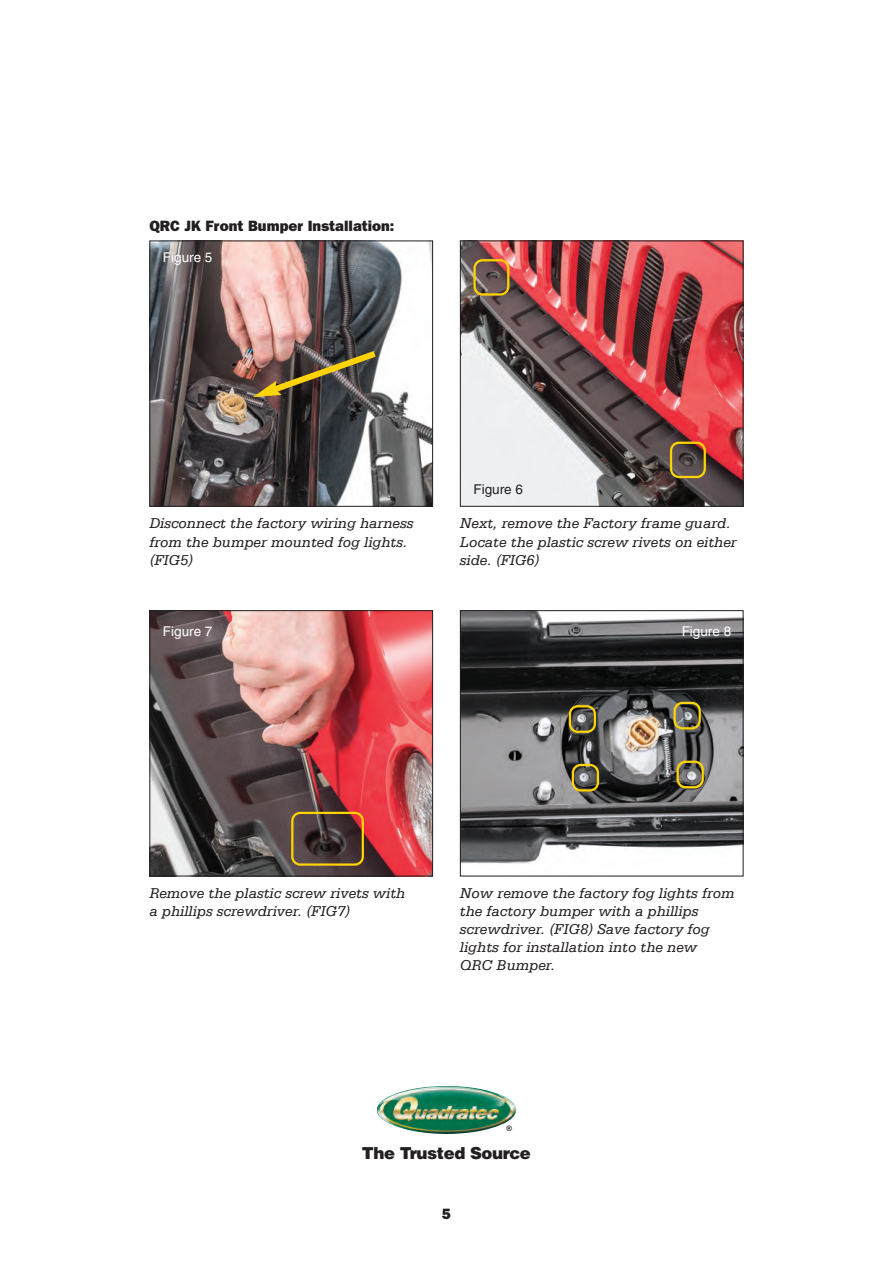
<style>
.page{position:relative;width:893px;height:1263px;background:#fff}
.page>*{position:absolute;margin:0;border:0;box-sizing:border-box;transform-origin:0 0}
.t1{font:900 16.5px "Helvetica";letter-spacing:-.025em;color:#231f20}
.t2{font:italic 15px/18px "Serifa LT";color:#231f20}
.t3{font:800 15px "New Franklin Gothic";color:#231f20}
.t4{font:condensed 13.5px "Helvetica";color:#fff}
.t5{font:condensed 13.5px "Helvetica";color:#231f20}
.t6{font:700 7.5px "Arial";color:#231f20}
</style>
<div class="page">
<img style="left:377px;top:1086px;width:139px;height:48px">
<img style="left:151px;top:243px;width:280px;height:262px">
<div style="left:149px;top:241px;width:284px;height:266px;border:1px solid #231f20"></div>
<img style="left:462px;top:243px;width:279px;height:262px">
<div style="left:460px;top:241px;width:283px;height:266px;border:1px solid #231f20"></div>
<img style="left:253px;top:346px;width:129px;height:51px">
<img style="left:151px;top:612px;width:280px;height:262px">
<div style="left:149px;top:610px;width:284px;height:266px;border:1px solid #231f20"></div>
<img style="left:462px;top:612px;width:279px;height:252px">
<div style="left:460px;top:610px;width:283px;height:266px;border:1px solid #231f20"></div>
<svg style="left:670px;top:442px;width:36px;height:36px"></svg>
<svg style="left:291px;top:812px;width:73px;height:54px;background:#5f4931"></svg>
<svg style="left:473px;top:259px;width:36px;height:37px"></svg>
<svg style="left:569px;top:705px;width:27px;height:28px"></svg>
<svg style="left:572px;top:764px;width:27px;height:27px"></svg>
<svg style="left:674px;top:702px;width:27px;height:27px"></svg>
<svg style="left:677px;top:761px;width:27px;height:27px"></svg>
<p class="t3" style="left:149px;top:221px;width:246px">QRC JK Front Bumper Installation:</p>
<p class="t4" style="left:163px;top:252px;width:51px">Figure 5</p>
<p class="t5" style="left:473px;top:485px;width:51px">Figure 6</p>
<p class="t2" style="left:149px;top:515px;width:265px">Disconnect the factory wiring harness from the bumper mounted fog lights. (FIG5)</p>
<p class="t2" style="left:460px;top:515px;width:278px">Next, remove the Factory frame guard.<br>Locate the plastic screw rivets on either side. (FIG6)</p>
<p class="t4" style="left:163px;top:626px;width:51px">Figure 7</p>
<p class="t4" style="left:682px;top:626px;width:51px">Figure 8</p>
<p class="t2" style="left:149px;top:884px;width:257px">Remove the plastic screw rivets with a phillips screwdriver. (FIG7)</p>
<p class="t2" style="left:460px;top:884px;width:276px">Now remove the factory fog lights from the factory bumper with a phillips screwdriver. (FIG8) Save factory fog lights for installation into the new<br>QRC Bumper.</p>
<p class="t6" style="left:506px;top:1124px;width:7px">®</p>
<p class="t1" style="left:362px;top:1147px;width:171px">The Trusted Source</p>
<p class="t3" style="left:442px;top:1208px;width:10px">5</p>
</div>
